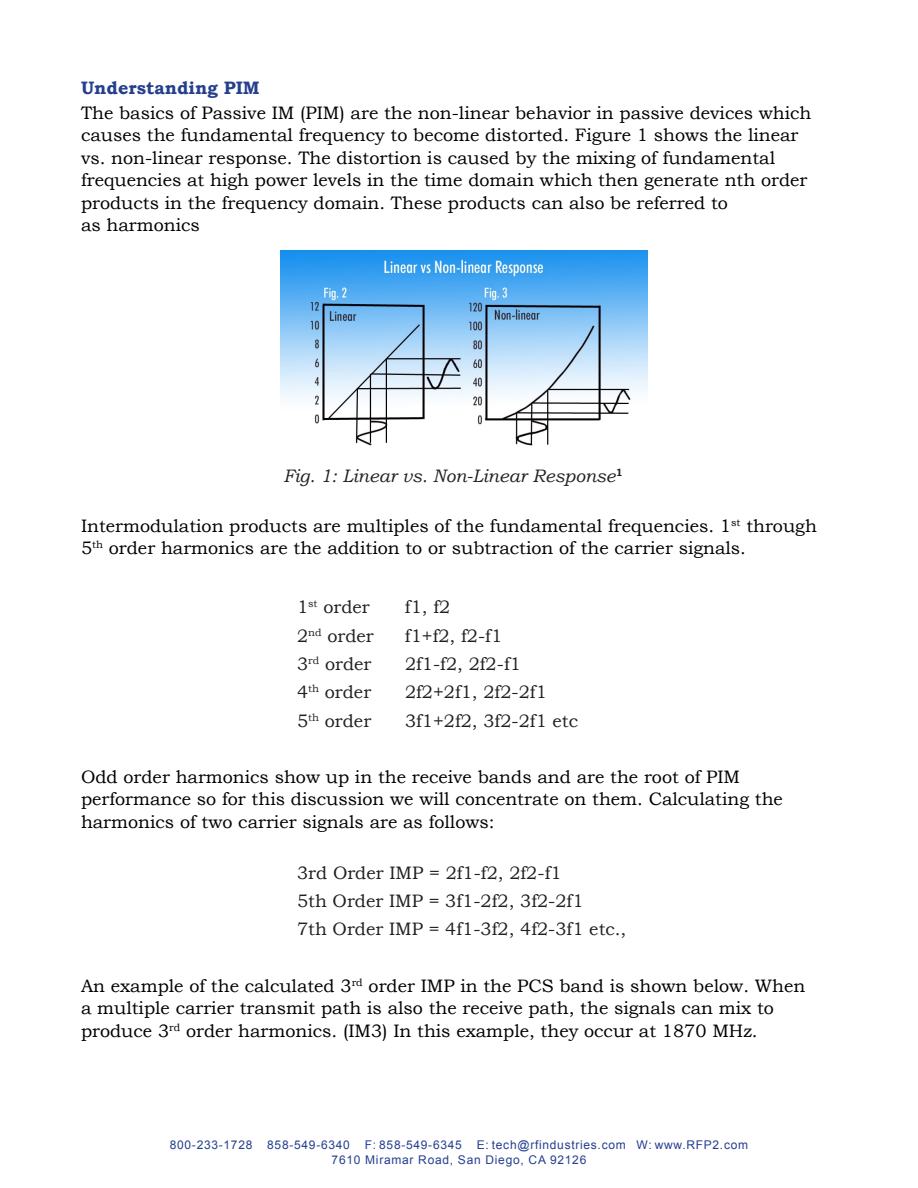
<style>
.page{position:relative;width:918px;height:1188px;background:#fff}
.page>*{position:absolute;margin:0;border:0;box-sizing:border-box;transform-origin:0 0}
.Body-Copy{font:18px/22.5px "Bookman Old Style";color:#000}
.list{font:18px "Bookman Old Style";color:#231f20}
.Figure{font:italic 18px "Bookman Old Style";color:#231f20}
.header-section{font:700 18px "Bookman Old Style";color:#253f8e}
.t1{font:12px/15px "Arial";letter-spacing:.06em;color:#253f8e;text-align:center}
</style>
<div class="page">
<img style="left:280px;top:250px;width:368px;height:196px">
<p class="header-section" style="left:81px;top:75px;width:180px">Understanding PIM</p>
<p class="Body-Copy" style="left:81px;top:101px;width:732px">The basics of Passive IM (PIM) are the non-linear behavior in passive devices which causes the fundamental frequency to become distorted. Figure 1 shows the linear vs. non-linear response. The distortion is caused by the mixing of fundamental frequencies at high power levels in the time domain which then generate nth order products in the frequency domain. These products can also be referred to<br>as harmonics</p>
<p class="Figure" style="left:283px;top:464px;width:341px">Fig. 1: Linear vs. Non-Linear Response<sup>1</sup></p>
<p class="Body-Copy" style="left:81px;top:514px;width:737px">Intermodulation products are multiples of the fundamental frequencies. 1<sup>st</sup> through<br>5<sup>th</sup> order harmonics are the addition to or subtraction of the carrier signals.</p>
<p class="list" style="left:297px;top:595px;width:74px">1<sup>st</sup> order</p>
<p class="list" style="left:405px;top:595px;width:47px">f1, f2</p>
<p class="list" style="left:297px;top:624px;width:78px">2<sup>nd</sup> order</p>
<p class="list" style="left:405px;top:624px;width:99px">f1+f2, f2-f1</p>
<p class="list" style="left:297px;top:652px;width:76px">3<sup>rd</sup> order</p>
<p class="list" style="left:405px;top:652px;width:117px">2f1-f2, 2f2-f1</p>
<p class="list" style="left:297px;top:680px;width:76px">4<sup>th</sup> order</p>
<p class="list" style="left:405px;top:680px;width:143px">2f2+2f1, 2f2-2f1</p>
<p class="list" style="left:297px;top:709px;width:76px">5<sup>th</sup> order</p>
<p class="list" style="left:405px;top:709px;width:175px">3f1+2f2, 3f2-2f1 etc</p>
<p class="Body-Copy" style="left:81px;top:765px;width:704px">Odd order harmonics show up in the receive bands and are the root of PIM performance so for this discussion we will concentrate on them. Calculating the harmonics of two carrier signals are as follows:</p>
<p class="list" style="left:297px;top:861px;width:266px">3rd Order IMP = 2f1-f2, 2f2-f1</p>
<p class="list" style="left:297px;top:889px;width:288px">5th Order IMP = 3f1-2f2, 3f2-2f1</p>
<p class="list" style="left:297px;top:918px;width:331px">7th Order IMP = 4f1-3f2, 4f2-3f1 etc.,</p>
<p class="Body-Copy" style="left:81px;top:974px;width:726px">An example of the calculated 3<sup>rd</sup> order IMP in the PCS band is shown below. When a multiple carrier transmit path is also the receive path, the signals can mix to produce 3<sup>rd</sup> order harmonics. (IM3) In this example, they occur at 1870 MHz.</p>
<p class="t1" style="left:170px;top:1137px;width:580px">800-233-1728 858-549-6340 F: 858-549-6345 E: tech@rfindustries.com W: www.RFP2.com<br>7610 Miramar Road, San Diego, CA 92126</p>
</div>
